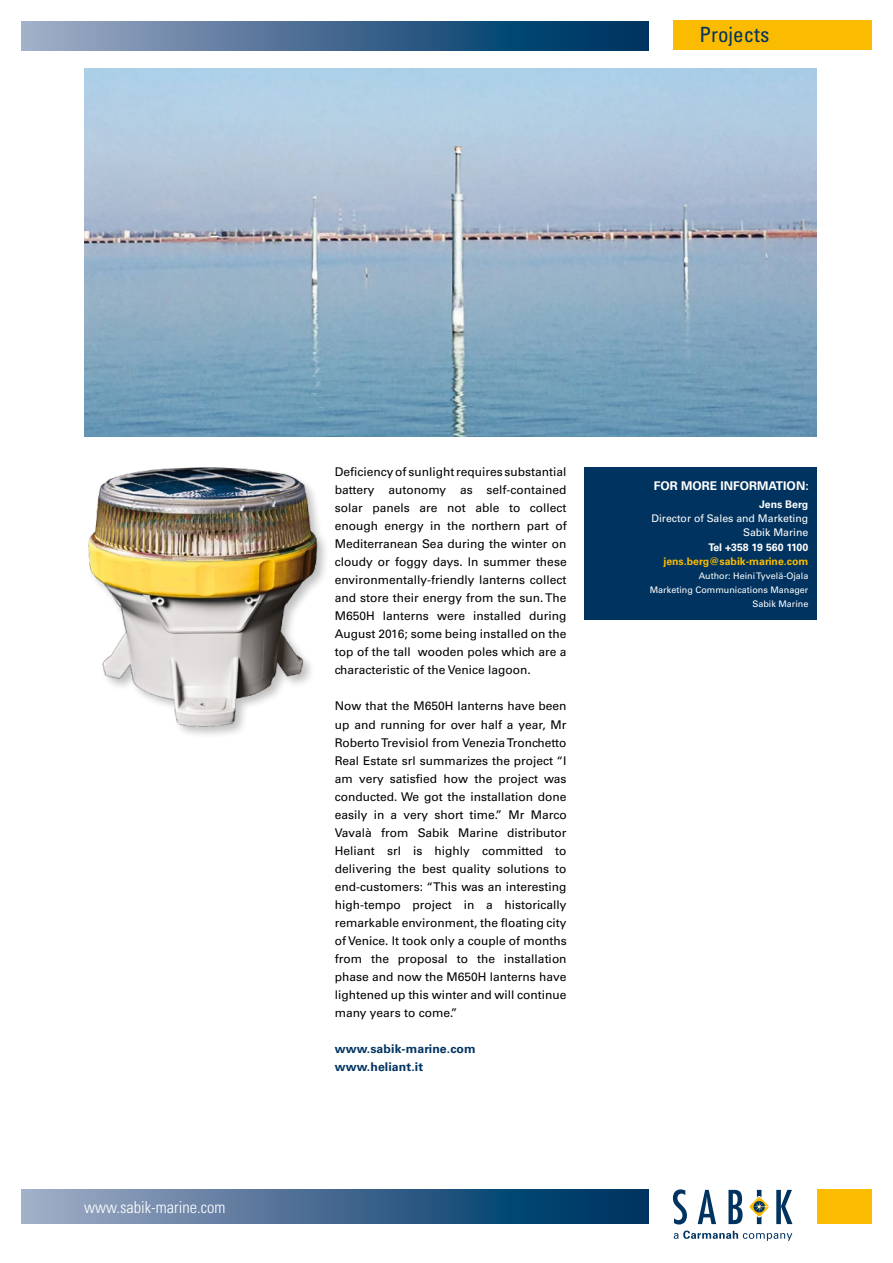
<style>
.page{position:relative;width:893px;height:1263px;background:#fff}
.page>*{position:absolute;margin:0;border:0;box-sizing:border-box;transform-origin:0 0}
.t1{font:condensed 21px "Univers LT Std";color:#00335f}
.t2{font:300 condensed 16.5px "Univers LT Std";color:#fff}
.t3{font:12px/18px "Univers LT Std";color:#000;text-align:justify}
.t4{font:700 12px/18px "Univers LT Std";letter-spacing:.01em;color:#00335f}
.t5{font:700 12px "Univers LT Std";color:#fff}
.t6{font:10.5px/14.4px "Univers LT Std";color:#fff;text-align:right}
.t7{font:700 10.5px "Univers LT Std";color:#fabb00}
.t8{font:700 10.5px "Univers LT Std";color:#fff}
.t9{font:9px/13.5px "Univers LT Std";color:#fff;text-align:right}
</style>
<div class="page">
<div style="left:673px;top:21px;width:199px;height:29px;background:#fabb00"></div>
<div style="left:817px;top:1190px;width:55px;height:34px;background:#fabb00"></div>
<svg style="left:673px;top:1189px;width:14px;height:35px"></svg>
<svg style="left:698px;top:1190px;width:18px;height:34px"></svg>
<svg style="left:728px;top:1190px;width:15px;height:34px"></svg>
<svg style="left:776px;top:1190px;width:16px;height:34px"></svg>
<svg style="left:749px;top:1190px;width:20px;height:34px"></svg>
<svg style="left:674px;top:1230px;width:118px;height:11px"></svg>
<div style="left:584px;top:468px;width:233px;height:152px;background:#00335f"></div>
<img style="left:85px;top:68px;width:731px;height:369px">
<img style="left:88px;top:467px;width:238px;height:268px">
<svg style="left:21px;top:21px;width:627px;height:29px;background:#446b91"></svg>
<svg style="left:21px;top:1190px;width:627px;height:34px;background:#446b91"></svg>
<h1 class="t1" style="left:699px;top:21px;width:71px">Projects</h1>
<h2 class="t2" style="left:84px;top:1197px;width:143px">www.sabik-marine.com</h2>
<p class="t3" style="left:335px;top:463px;width:233px">Deficiency of sunlight requires substantial battery autonomy as self-contained solar panels are not able to collect enough energy in the northern part of Mediterranean Sea during the winter on cloudy or foggy days. In summer these environmentally-friendly lanterns collect and store their energy from the sun. The M650H lanterns were installed during August 2016; some being installed on the top of the tall wooden poles which are a characteristic of the Venice lagoon.</p>
<p class="t3" style="left:335px;top:697px;width:233px">Now that the M650H lanterns have been up and running for over half a year, Mr Roberto Trevisiol from Venezia Tronchetto Real Estate srl summarizes the project “I am very satisfied how the project was conducted. We got the installation done easily in a very short time.” Mr Marco Vavalà from Sabik Marine distributor Heliant srl is highly committed to delivering the best quality solutions to end-customers: “This was an interesting high-tempo project in a historically remarkable environment, the floating city of Venice. It took only a couple of months from the proposal to the installation phase and now the M650H lanterns have lightened up this winter and will continue many years to come.”</p>
<p class="t4" style="left:335px;top:1039px;width:142px">www.sabik-marine.com www.heliant.it</p>
<p class="t5" style="left:654px;top:479px;width:156px">FOR MORE INFORMATION:</p>
<p class="t8" style="left:759px;top:498px;width:51px">Jens Berg</p>
<p class="t6" style="left:651px;top:511px;width:158px">Director of Sales and Marketing<br>Sabik Marine</p>
<p class="t8" style="left:708px;top:541px;width:101px">Tel +358 19 560 1100</p>
<p class="t7" style="left:663px;top:555px;width:146px">jens.berg@sabik-marine.com</p>
<p class="t9" style="left:650px;top:570px;width:160px">Author: Heini Tyvelä-Ojala<br>Marketing Communications Manager<br>Sabik Marine</p>
</div>
